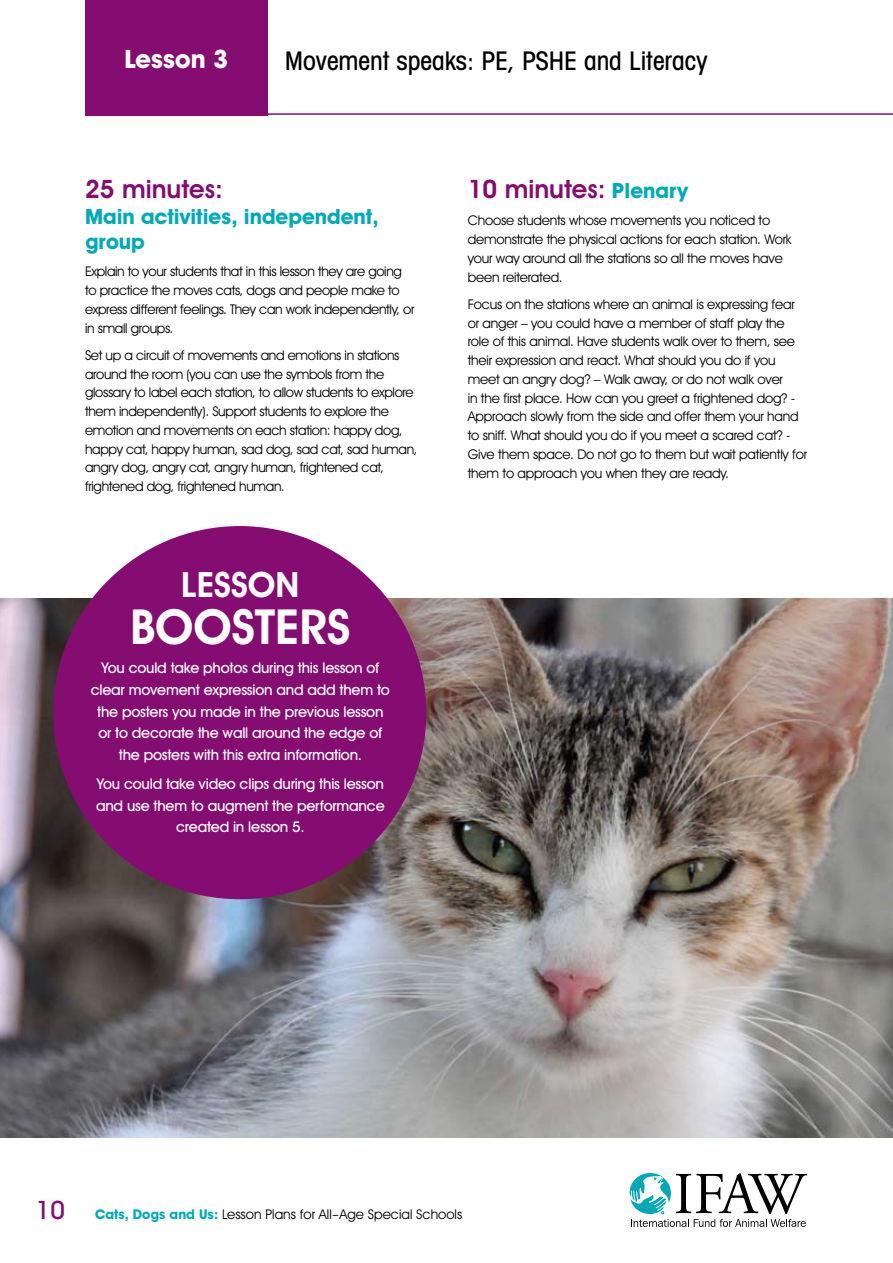
<style>
.page{position:relative;width:893px;height:1263px;background:#fff}
.page>*{position:absolute;margin:0;border:0;box-sizing:border-box;transform-origin:0 0}
.t1{font:600 48.6px "Avant Garde IT Cby BT";color:#fff}
.t2{font:600 35.1px "Avant Garde IT Cby BT";color:#fff}
.t3{font:500 condensed 25.5px "Avant Garde IT Cby BT";color:#000}
.t4{font:600 25.5px "Avant Garde IT Cby BT";color:#850c70}
.t5{font:700 25.5px "Avant Garde IT Cby BT";color:#fff}
.t6{font:500 25.5px "Avant Garde IT Cby BT";color:#850c70}
.t7{font:700 21px/25.5px "Avant Garde IT Cby BT";color:#00abb9}
.t8{font:500 14.85px/21.6px "Avant Garde IT Cby BT";letter-spacing:-.015em;color:#fff;text-align:center}
.t9{font:13.5px/18.8px "Avant Garde IT Cby BT";letter-spacing:-.015em;color:#000}
.s1{font-weight:700;font-size:21px;color:#00abb9}
.s2{font-weight:700;color:#00abb9}
</style>
<div class="page">
<img style="left:0;top:598px;width:893px;height:539px">
<div style="left:85px;top:0;width:183px;height:115px;background:#850c70"></div>
<hr style="left:85px;top:113px;width:808px;height:2px;background:#850c70">
<div style="left:53px;top:526px;width:373px;height:373px;background:#850c70;border-radius:50%"></div>
<svg style="left:629px;top:1173px;width:178px;height:54px"></svg>
<h3 class="t5" style="left:124px;top:43px;width:106px">Lesson 3</h3>
<h3 class="t3" style="left:285px;top:45px;width:424px">Movement speaks: PE, PSHE and Literacy</h3>
<h3 class="t4" style="left:85px;top:174px;width:139px">25 minutes:</h3>
<h3 class="t7" style="left:85px;top:203px;width:295px">Main activities, independent, group</h3>
<p class="t9" style="left:85px;top:262px;width:331px">Explain to your students that in this lesson they are going to practice the moves cats, dogs and people make to express different feelings. They can work independently, or in small groups.</p>
<p class="t9" style="left:85px;top:346px;width:334px">Set up a circuit of movements and emotions in stations around the room (you can use the symbols from the glossary to label each station, to allow students to explore them independently). Support students to explore the emotion and movements on each station: happy dog, happy cat, happy human, sad dog, sad cat, sad human, angry dog, angry cat, angry human, frightened cat, frightened dog, frightened human.</p>
<h2 class="t2" style="left:181px;top:563px;width:120px">LESSON</h2>
<h1 class="t1" style="left:130px;top:598px;width:222px">BOOSTERS</h1>
<p class="t8" style="left:91px;top:657px;width:301px">You could take photos during this lesson of clear movement expression and add them to the posters you made in the previous lesson or to decorate the wall around the edge of the posters with this extra information.</p>
<p class="t8" style="left:96px;top:773px;width:290px">You could take video clips during this lesson and use them to augment the performance created in lesson 5.</p>
<h3 class="t4" style="left:468px;top:174px;width:222px">10 minutes: <span class="s1">Plenary</span></h3>
<p class="t9" style="left:468px;top:211px;width:325px">Choose students whose movements you noticed to demonstrate the physical actions for each station. Work your way around all the stations so all the moves have been reiterated.</p>
<p class="t9" style="left:468px;top:295px;width:341px">Focus on the stations where an animal is expressing fear or anger – you could have a member of staff play the role of this animal. Have students walk over to them, see their expression and react. What should you do if you meet an angry dog? – Walk away, or do not walk over<br>in the first place. How can you greet a frightened dog? - Approach slowly from the side and offer them your hand to sniff. What should you do if you meet a scared cat? - Give them space. Do not go to them but wait patiently for them to approach you when they are ready.</p>
<h3 class="t6" style="left:36px;top:1194px;width:31px">10</h3>
<p class="t9" style="left:95px;top:1204px;width:369px"><span class="s2">Cats, Dogs and Us:</span> Lesson Plans for All-Age Special Schools</p>
</div>
